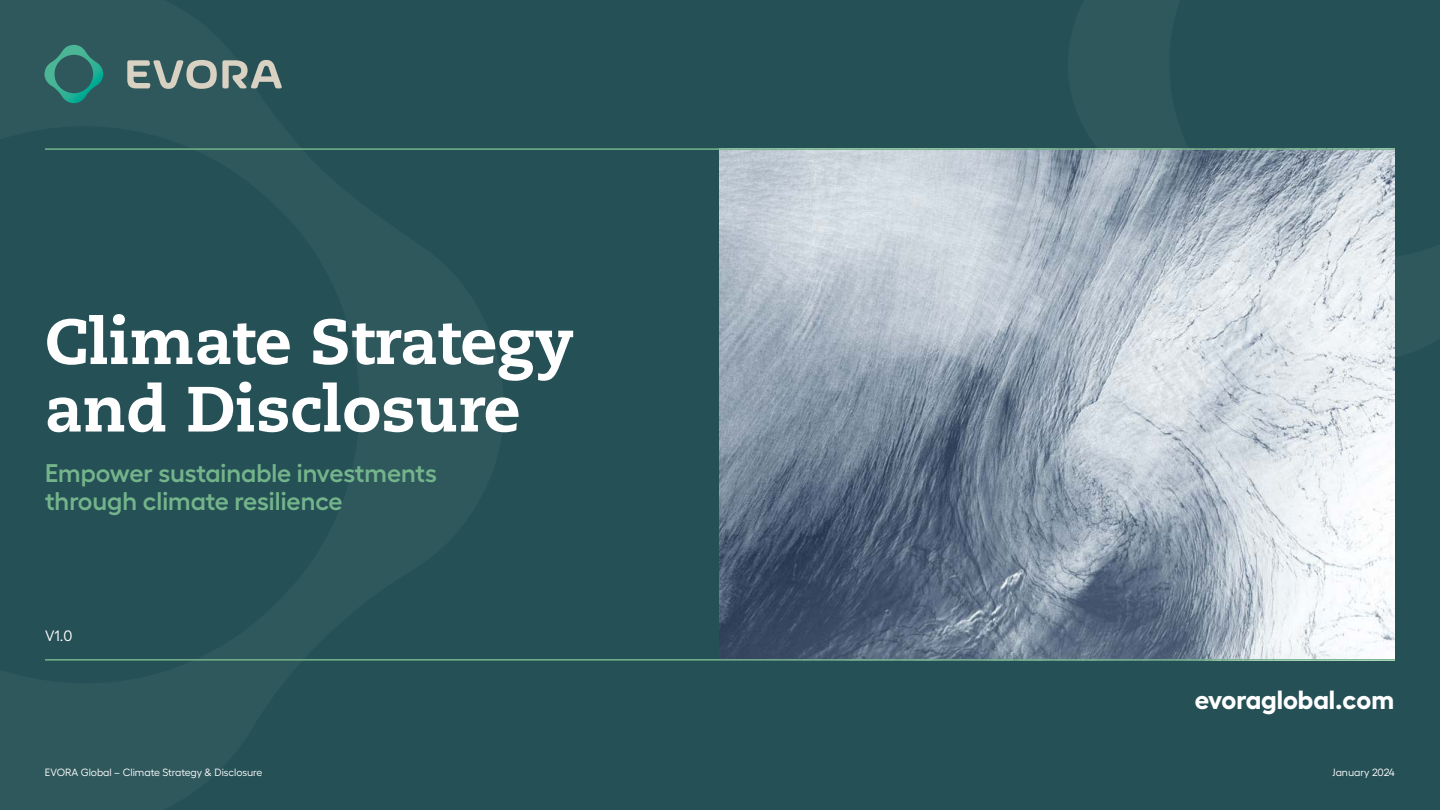
<style>
.page{position:relative;width:1440px;height:810px;background:#255056}
.page>*{position:absolute;margin:0;border:0;box-sizing:border-box;transform-origin:0 0}
.t1{font:800 63.75px/67.5px "Caecilia LT Std";color:#fff}
.t2{font:700 26.25px "Hellix";color:#fff}
.t3{font:600 25.5px/27.8px "Hellix";color:#74b48b}
.t4{font:15px "Hellix";color:#fff}
.t5{font:10.5px "Hellix";color:#fff}
</style>
<div class="page">
<img style="left:720px;top:150px;width:675px;height:509px">
<hr style="left:45px;top:148px;width:1350px;height:2px;background:#74b48b">
<hr style="left:45px;top:659px;width:1350px;height:2px;background:#74b48b">
<svg style="left:127px;top:60px;width:155px;height:29px"></svg>
<svg style="left:44px;top:45px;width:59px;height:58px"></svg>
<h1 class="t1" style="left:45px;top:308px;width:530px">Climate Strategy and Disclosure</h1>
<p class="t3" style="left:45px;top:457px;width:393px">Empower sustainable investments through climate resilience</p>
<p class="t4" style="left:45px;top:624px;width:29px">V1.0</p>
<p class="t2" style="left:1195px;top:678px;width:201px">evoraglobal.com</p>
<p class="t5" style="left:45px;top:765px;width:219px">EVORA Global – Climate Strategy &amp; Disclosure</p>
<p class="t5" style="left:1332px;top:765px;width:64px">January 2024</p>
</div>
